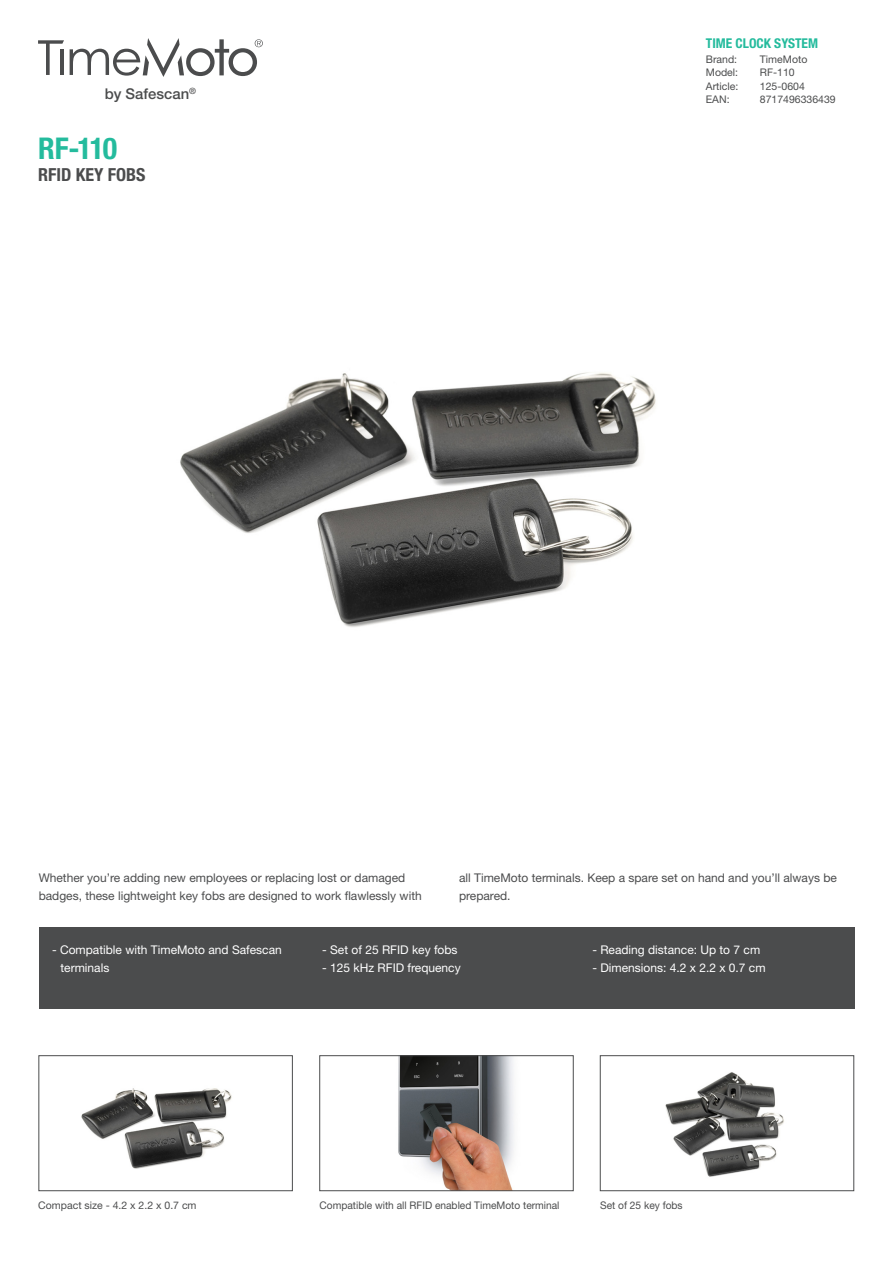
<style>
.page{position:relative;width:893px;height:1263px;background:#fff}
.page>*{position:absolute;margin:0;border:0;box-sizing:border-box;transform-origin:0 0}
.t1{font:700 condensed 30px "Helvetica Neue LT Std";color:#24bb9d}
.t2{font:700 condensed 18px "Helvetica Neue LT Std";color:#4b4c4d}
.t3{font:500 14.85px "Helvetica Neue LT Std";color:#4b4c4d}
.t4{font:700 condensed 13.5px "Helvetica Neue LT Std";color:#24bb9d}
.t5{font:12px/18px "Helvetica Neue LT Std";color:#4b4c4d}
.t6{font:12px/18px "Helvetica Neue LT Std";color:#fff}
.t7{font:10.5px "Helvetica Neue LT Std";color:#4b4c4d}
</style>
<div class="page">
<div style="left:39px;top:927px;width:815px;height:82px;background:#4b4c4d"></div>
<svg style="left:38px;top:40px;width:26px;height:35px"></svg>
<svg style="left:70px;top:38px;width:193px;height:39px"></svg>
<img style="left:81px;top:1088px;width:151px;height:81px">
<div style="left:39px;top:1055px;width:254px;height:136px;border:1px solid #4b4c4d"></div>
<img style="left:665px;top:1072px;width:119px;height:105px">
<div style="left:600px;top:1055px;width:254px;height:136px;border:1px solid #4b4c4d"></div>
<img style="left:398px;top:1057px;width:116px;height:132px">
<div style="left:320px;top:1055px;width:253px;height:136px;border:1px solid #4b4c4d"></div>
<img style="left:180px;top:372px;width:476px;height:255px">
<p class="t3" style="left:105px;top:85px;width:93px">by Safescan<sup>®</sup></p>
<h1 class="t1" style="left:38px;top:130px;width:81px">RF-110</h1>
<h2 class="t2" style="left:38px;top:164px;width:109px">RFID KEY FOBS</h2>
<p class="t4" style="left:706px;top:35px;width:114px">TIME CLOCK SYSTEM</p>
<p class="t7" style="left:706px;top:53px;width:33px">Brand:</p>
<p class="t7" style="left:760px;top:53px;width:49px">TimeMoto</p>
<p class="t7" style="left:706px;top:66px;width:34px">Model:</p>
<p class="t7" style="left:760px;top:66px;width:36px">RF-110</p>
<p class="t7" style="left:706px;top:80px;width:34px">Article:</p>
<p class="t7" style="left:760px;top:80px;width:46px">125-0604</p>
<p class="t7" style="left:706px;top:93px;width:25px">EAN:</p>
<p class="t7" style="left:760px;top:93px;width:77px">8717496336439</p>
<p class="t5" style="left:39px;top:869px;width:385px">Whether you’re adding new employees or replacing lost or damaged badges, these lightweight key fobs are designed to work flawlessly with</p>
<p class="t5" style="left:459px;top:869px;width:379px">all TimeMoto terminals. Keep a spare set on hand and you’ll always be prepared.</p>
<p class="t6" style="left:61px;top:941px;width:223px;text-indent:-9px">- Compatible with TimeMoto and Safescan terminals</p>
<p class="t6" style="left:322px;top:941px;width:137px">- Set of 25 RFID key fobs</p>
<p class="t6" style="left:322px;top:959px;width:140px">- 125 kHz RFID frequency</p>
<p class="t6" style="left:592px;top:941px;width:169px">- Reading distance: Up to 7 cm</p>
<p class="t6" style="left:592px;top:959px;width:175px">- Dimensions: 4.2 x 2.2 x 0.7 cm</p>
<p class="t7" style="left:38px;top:1199px;width:160px">Compact size - 4.2 x 2.2 x 0.7 cm</p>
<p class="t7" style="left:320px;top:1199px;width:241px">Compatible with all RFID enabled TimeMoto terminal</p>
<p class="t7" style="left:600px;top:1199px;width:84px">Set of 25 key fobs</p>
</div>
